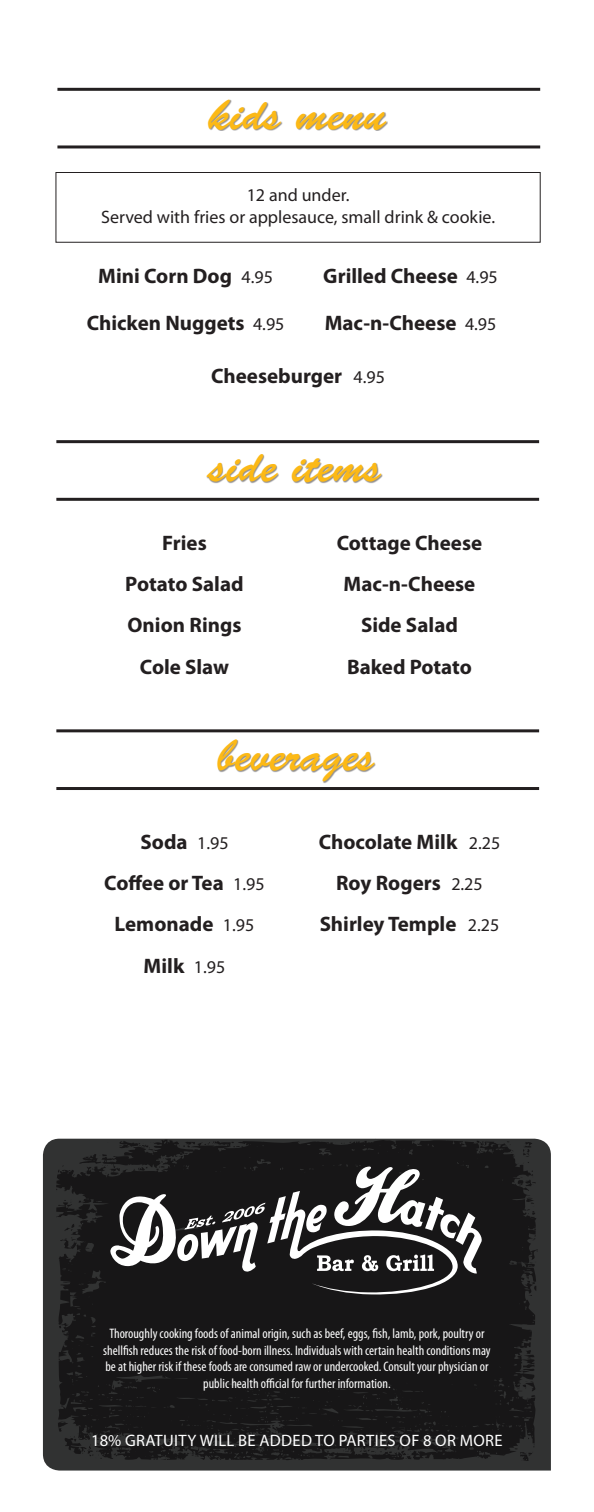
<style>
.page{position:relative;width:594px;height:1512px;background:#fff}
.page>*{position:absolute;margin:0;border:0;box-sizing:border-box;transform-origin:0 0}
.t1{font:45px "Brush Script Std";color:#fcb916}
.t2{font:700 21px/41.2px "Myriad Pro";color:#231f20;text-align:center}
.t3{font:18px/21.6px "Myriad Pro";color:#231f20;text-align:center}
.t4{font:16.5px "Myriad Pro";letter-spacing:.02em;color:#fff}
.t5{font:condensed 13.8px/16.5px "Myriad Pro";color:#fff;text-align:center}
.s1{font-weight:400;font-size:18px}
</style>
<div class="page">
<div style="left:43px;top:1139px;width:508px;height:332px;background:#313232"></div>
<svg style="left:56px;top:1139px;width:484px;height:323px;background:#1b1a1b"></svg>
<svg style="left:110px;top:1167px;width:372px;height:127px"></svg>
<hr style="left:57px;top:88px;width:483px;height:3px;background:#231f20">
<hr style="left:57px;top:145px;width:483px;height:3px;background:#231f20">
<div style="left:209px;top:100px;width:179px;height:31px;background:#231f20;opacity:.5"></div>
<div style="left:56px;top:172px;width:484px;height:70px;border:1px solid #231f20"></div>
<hr style="left:56px;top:440px;width:483px;height:3px;background:#231f20">
<hr style="left:56px;top:498px;width:483px;height:3px;background:#231f20">
<div style="left:207px;top:455px;width:176px;height:29px;background:#231f20;opacity:.5"></div>
<hr style="left:56px;top:729px;width:483px;height:3px;background:#231f20">
<hr style="left:56px;top:787px;width:483px;height:3px;background:#231f20">
<div style="left:218px;top:740px;width:158px;height:43px;background:#231f20;opacity:.5"></div>
<h1 class="t1" style="left:209px;top:89px;width:178px">kids menu</h1>
<h3 class="t3" style="left:101px;top:184px;width:396px">12 and under.<br>Served with fries or applesauce, small drink &amp; cookie.</h3>
<h2 class="t2" style="left:98px;top:255px;width:176px">Mini Corn Dog <span class="s1">4.95</span></h2>
<h2 class="t2" style="left:87px;top:302px;width:199px">Chicken Nuggets <span class="s1">4.95</span></h2>
<h2 class="t2" style="left:323px;top:255px;width:176px">Grilled Cheese <span class="s1">4.95</span></h2>
<h2 class="t2" style="left:325px;top:302px;width:173px">Mac-n-Cheese <span class="s1">4.95</span></h2>
<h2 class="t2" style="left:211px;top:354px;width:175px">Cheeseburger <span class="s1">4.95</span></h2>
<h1 class="t1" style="left:211px;top:442px;width:172px">side items</h1>
<h2 class="t2" style="left:125px;top:522px;width:120px">Fries<br>Potato Salad<br>Onion Rings<br>Cole Slaw</h2>
<h2 class="t2" style="left:337px;top:522px;width:147px">Cottage Cheese<br>Mac-n-Cheese<br>Side Salad<br>Baked Potato</h2>
<h1 class="t1" style="left:218px;top:731px;width:159px">beverages</h1>
<h2 class="t2" style="left:104px;top:820px;width:162px">Soda <span class="s1">1.95<br></span>Coffee or Tea <span class="s1">1.95<br></span>Lemonade <span class="s1">1.95<br></span>Milk <span class="s1">1.95</span></h2>
<h2 class="t2" style="left:319px;top:820px;width:183px">Chocolate Milk <span class="s1">2.25<br></span>Roy Rogers <span class="s1">2.25<br></span>Shirley Temple <span class="s1">2.25</span></h2>
<p class="t5" style="left:103px;top:1325px;width:389px">Thoroughly cooking foods of animal origin, such as beef, eggs, fish, lamb, pork, poultry or shellfish reduces the risk of food-born illness. Individuals with certain health conditions may be at higher risk if these foods are consumed raw or undercooked. Consult your physician or public health official for further information.</p>
<p class="t4" style="left:91px;top:1430px;width:413px">18% GRATUITY WILL BE ADDED TO PARTIES OF 8 OR MORE</p>
</div>
